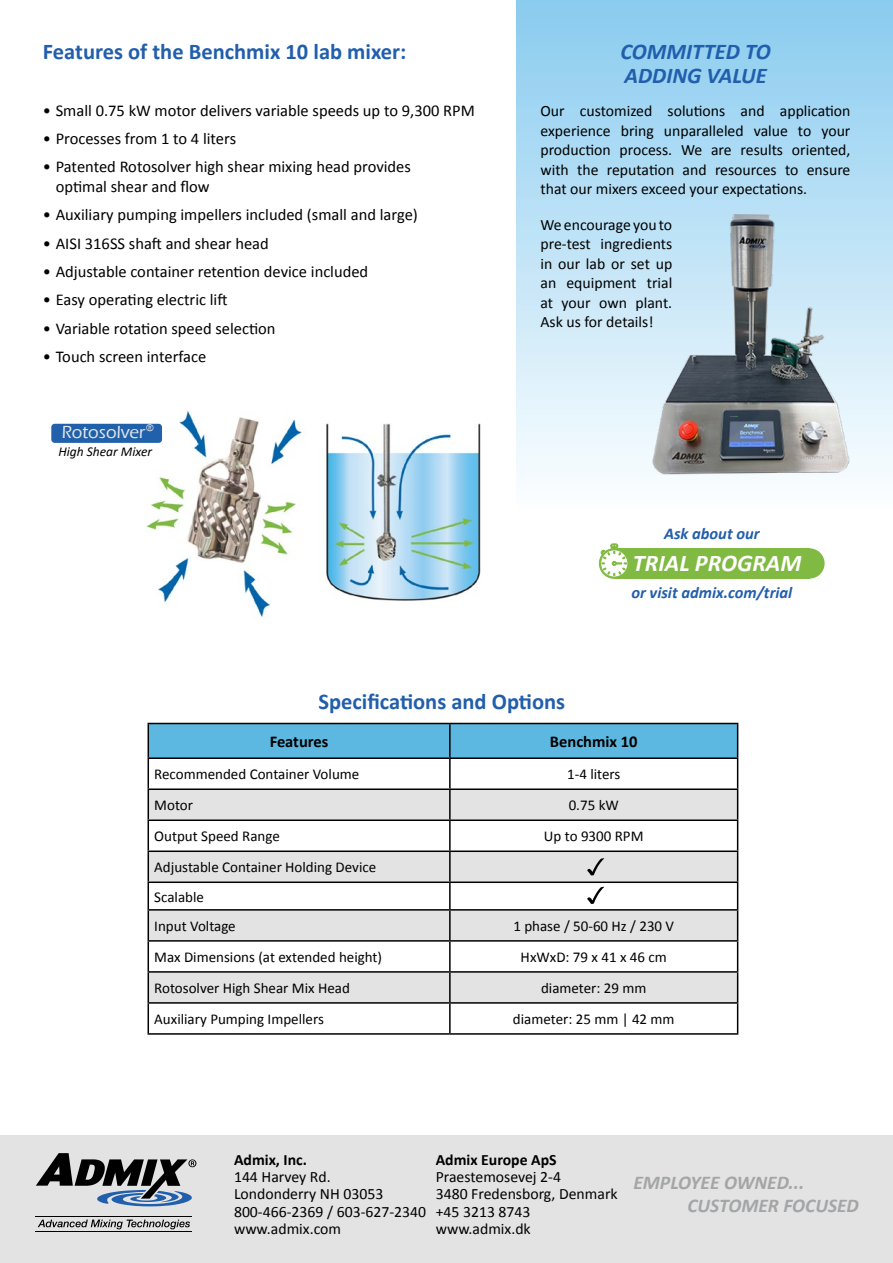
<style>
.page{position:relative;width:893px;height:1263px;background:#fff}
.page>*{position:absolute;margin:0;border:0;box-sizing:border-box;transform-origin:0 0}
.t1{font:italic 700 24px "Calibri";color:#fff}
.t2{font:700 22.5px "Calibri";color:#215eac}
.t3{font:italic 700 22.5px/24px "Calibri";color:#215eac}
.t4{font:italic 700 19.5px/23.4px "Calibri";color:#a4a5a7}
.t5{font:500 18px "Eras ITC";color:#e6e8e8}
.t6{font:16.5px/19.8px "Calibri";color:#000}
.t7{font:italic 700 16.5px "Calibri";color:#215eac}
.t8{font:700 16.5px "Calibri";color:#000}
.t9{font:15.75px/19.5px "Calibri";color:#000}
.t10{font:700 15.75px "Calibri";color:#000}
.t11{font:15px/29.2px "Calibri";color:#000}
.t12{font:italic 13.5px "Calibri";color:#000}
</style>
<div class="page">
<div style="left:0;top:1135px;width:893px;height:128px;background:#e3e3e3"></div>
<svg style="left:38px;top:1219px;width:152px;height:10px"></svg>
<svg style="left:36px;top:1153px;width:160px;height:53px"></svg>
<hr style="left:36px;top:1216px;width:156px;height:1px;background:#000">
<hr style="left:36px;top:1231px;width:156px;height:1px;background:#000">
<img style="left:146px;top:410px;width:335px;height:207px">
<hr style="left:148px;top:1033px;width:302px;height:2px;background:#000">
<hr style="left:450px;top:1033px;width:288px;height:2px;background:#000">
<div style="left:517px;top:0;width:376px;height:517px;background:linear-gradient(to bottom,#89cbef,#feffff)"></div>
<svg style="left:148px;top:723px;width:590px;height:310px"></svg>
<div style="left:615px;top:548px;width:194px;height:30px;background:#80ba42"></div>
<div style="left:794px;top:548px;width:31px;height:31px;background:#80ba42;border-radius:50%"></div>
<svg style="left:599px;top:543px;width:31px;height:36px"></svg>
<div style="left:51px;top:424px;width:111px;height:19px;background:#2161ab;border-radius:3px"></div>
<img style="left:636px;top:205px;width:227px;height:285px">
<h2 class="t2" style="left:43px;top:37px;width:365px">Features of the Benchmix 10 lab mixer:</h2>
<h2 class="t3" style="left:620px;top:40px;width:152px">COMMITTED TO<br>ADDING VALUE</h2>
<p class="t9" style="left:540px;top:101px;width:311px;text-align:justify">Our customized solutions and application experience bring unparalleled value to your production process. We are results oriented, with the reputation and resources to ensure that our mixers exceed your expectations.</p>
<p class="t9" style="left:540px;top:215px;width:133px;text-align:justify">We encourage you to pre-test ingredients in our lab or set up an equipment trial at your own plant.<br>Ask us for details!</p>
<p class="t6" style="left:43px;top:100px;width:433px">• Small 0.75 kW motor delivers variable speeds up to 9,300 RPM</p>
<p class="t6" style="left:43px;top:129px;width:195px">• Processes from 1 to 4 liters</p>
<p class="t6" style="left:56px;top:157px;width:357px;text-indent:-13px">• Patented Rotosolver high shear mixing head provides optimal shear and flow</p>
<p class="t6" style="left:43px;top:205px;width:376px">• Auxiliary pumping impellers included (small and large)</p>
<p class="t6" style="left:43px;top:233px;width:227px">• AISI 316SS shaft and shear head</p>
<p class="t6" style="left:43px;top:262px;width:327px">• Adjustable container retention device included</p>
<p class="t6" style="left:43px;top:290px;width:186px">• Easy operating electric lift</p>
<p class="t6" style="left:43px;top:318px;width:234px">• Variable rotation speed selection</p>
<p class="t6" style="left:43px;top:347px;width:165px">• Touch screen interface</p>
<p class="t5" style="left:62px;top:422px;width:94px">Rotosolver®</p>
<p class="t12" style="left:58px;top:442px;width:95px">High Shear Mixer</p>
<p class="t7" style="left:664px;top:523px;width:97px">Ask about our</p>
<h1 class="t1" style="left:633px;top:547px;width:170px">TRIAL PROGRAM</h1>
<p class="t7" style="left:631px;top:582px;width:162px">or visit admix.com/trial</p>
<h2 class="t2" style="left:318px;top:687px;width:248px">Specifications and Options</h2>
<p class="t8" style="left:270px;top:731px;width:60px">Features</p>
<p class="t8" style="left:550px;top:731px;width:89px">Benchmix 10</p>
<p class="t11" style="left:154px;top:760px;width:207px">Recommended Container Volume</p>
<p class="t11" style="left:567px;top:760px;width:55px">1-4 liters</p>
<p class="t11" style="left:154px;top:791px;width:40px">Motor</p>
<p class="t11" style="left:569px;top:791px;width:52px">0.75 kW</p>
<p class="t11" style="left:154px;top:822px;width:127px">Output Speed Range</p>
<p class="t11" style="left:544px;top:822px;width:101px">Up to 9300 RPM</p>
<p class="t11" style="left:154px;top:853px;width:224px">Adjustable Container Holding Device<br>Scalable<br>Input Voltage</p>
<p class="t11" style="left:513px;top:911px;width:162px">1 phase / 50-60 Hz / 230 V</p>
<p class="t11" style="left:154px;top:942px;width:229px">Max Dimensions (at extended height)</p>
<p class="t11" style="left:521px;top:942px;width:148px">HxWxD: 79 x 41 x 46 cm</p>
<p class="t11" style="left:154px;top:973px;width:197px">Rotosolver High Shear Mix Head</p>
<p class="t11" style="left:541px;top:973px;width:107px">diameter: 29 mm</p>
<p class="t11" style="left:154px;top:1004px;width:171px">Auxiliary Pumping Impellers</p>
<p class="t11" style="left:513px;top:1004px;width:163px">diameter: 25 mm | 42 mm</p>
<p class="t10" style="left:234px;top:1150px;width:74px">Admix, Inc.</p>
<p class="t9" style="left:234px;top:1168px;width:194px;line-height:17.2px">144 Harvey Rd.<br>Londonderry NH 03053<br>800-466-2369 / 603-627-2340 www.admix.com</p>
<p class="t10" style="left:436px;top:1149px;width:122px">Admix Europe ApS</p>
<p class="t9" style="left:436px;top:1168px;width:183px;line-height:17.2px">Praestemosevej 2-4<br>3480 Fredensborg, Denmark +45 3213 8743 www.admix.dk</p>
<p class="t4" style="left:687px;top:1171px;width:173px;text-indent:-54px">EMPLOYEE OWNED...<br>CUSTOMER FOCUSED</p>
</div>
